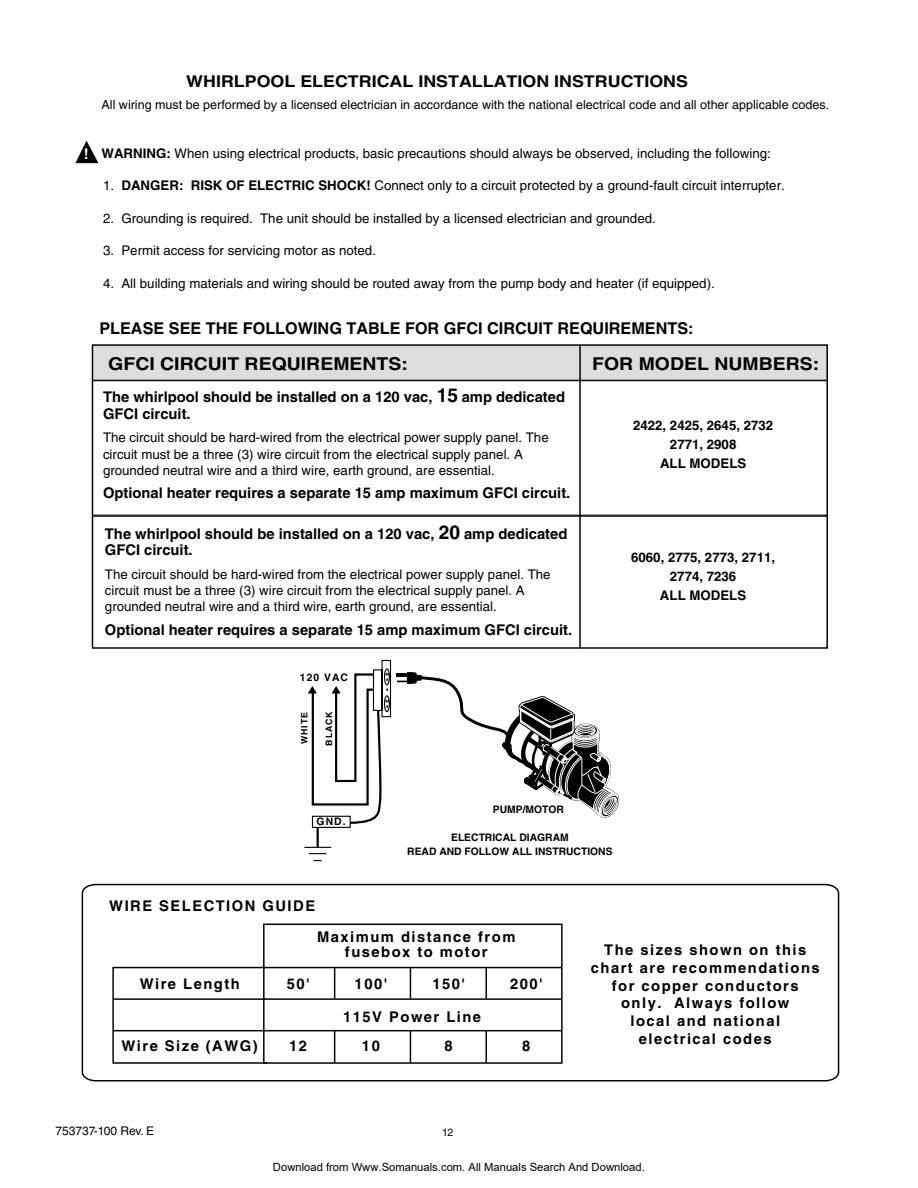
<style>
.page{position:relative;width:918px;height:1188px;background:#fff}
.page>*{position:absolute;margin:0;border:0;box-sizing:border-box;transform-origin:0 0}
.t1{font:700 17.7px "Helvetica LT Std";color:#000;scale:1.1 1}
.t2{font:700 16.2px "Helvetica LT Std";color:#000}
.t3{font:700 16.2px "Helvetica LT Std";color:#000;scale:1.1 1}
.t4{font:700 14.7px/16.2px "Helvetica LT Std";color:#000}
.t5{font:700 14.7px/17.7px "Helvetica LT Std";letter-spacing:.1em;color:#000;text-align:center}
.t6{font:700 14.7px "Helvetica LT Std";color:#fff}
.t7{font:13.35px/16.2px "Helvetica LT Std";color:#000}
.t8{font:700 13.35px/19.2px "Helvetica LT Std";color:#000;text-align:center}
.t9{font:12.6px "Helvetica LT Std";color:#000}
.t10{font:12px "Helvetica LT Std";color:#000}
.t11{font:11.25px "Arial";color:#000}
.t12{font:10.5px "Helvetica LT Std";color:#000}
.t13{font:700 10.35px/13.4px "Helvetica LT Std";color:#000;text-align:center}
.t14{font:700 8.85px "Helvetica LT Std";letter-spacing:.1em;color:#000}
.s1{font-weight:700}
.s2{font-size:19.2px}
</style>
<div class="page">
<div style="left:92px;top:345px;width:736px;height:35px;background:#dcddde"></div>
<div style="left:312px;top:816px;width:39px;height:12px;border:1px solid #000"></div>
<hr style="left:317px;top:827px;width:2px;height:20px;background:#000">
<svg style="left:304px;top:847px;width:27px;height:7px"></svg>
<svg style="left:308px;top:659px;width:312px;height:166px"></svg>
<svg style="left:81px;top:883px;width:759px;height:199px"></svg>
<svg style="left:111px;top:923px;width:452px;height:142px"></svg>
<hr style="left:334px;top:968px;width:1px;height:31px;background:#000">
<hr style="left:410px;top:968px;width:1px;height:31px;background:#000">
<hr style="left:486px;top:968px;width:1px;height:31px;background:#000">
<hr style="left:334px;top:1030px;width:1px;height:33px;background:#000">
<hr style="left:410px;top:1031px;width:1px;height:32px;background:#000">
<hr style="left:486px;top:1031px;width:1px;height:32px;background:#000">
<svg style="left:75px;top:141px;width:23px;height:22px"></svg>
<hr style="left:579px;top:345px;width:2px;height:303px;background:#000">
<hr style="left:92px;top:380px;width:735px;height:1px;background:#000">
<hr style="left:92px;top:515px;width:735px;height:1px;background:#000">
<hr style="left:92px;top:516px;width:735px;height:1px;background:#000">
<p class="t6" style="left:84px;top:145px;width:6px">!</p>
<p class="t3" style="left:186px;top:71px;width:458px">WHIRLPOOL ELECTRICAL INSTALLATION INSTRUCTIONS</p>
<p class="t9" style="left:102px;top:98px;width:729px">All wiring must be performed by a licensed electrician in accordance with the national electrical code and all other applicable codes.</p>
<p class="t7" style="left:102px;top:145px;width:671px"><span class="s1">WARNING:</span> When using electrical products, basic precautions should always be observed, including the following:</p>
<p class="t7" style="left:103px;top:178px;width:683px">1. <span class="s1">DANGER: RISK OF ELECTRIC SHOCK!</span> Connect only to a circuit protected by a ground-fault circuit interrupter.</p>
<p class="t7" style="left:103px;top:210px;width:554px">2. Grounding is required. The unit should be installed by a licensed electrician and grounded.</p>
<p class="t7" style="left:103px;top:243px;width:275px">3. Permit access for servicing motor as noted.</p>
<p class="t7" style="left:103px;top:275px;width:613px">4. All building materials and wiring should be routed away from the pump body and heater (if equipped).</p>
<p class="t2" style="left:99px;top:319px;width:596px">PLEASE SEE THE FOLLOWING TABLE FOR GFCI CIRCUIT REQUIREMENTS:</p>
<h1 class="t1" style="left:108px;top:353px;width:274px">GFCI CIRCUIT REQUIREMENTS:</h1>
<h1 class="t1" style="left:592px;top:353px;width:208px">FOR MODEL NUMBERS:</h1>
<p class="t4" style="left:103px;top:389px;width:464px">The whirlpool should be installed on a 120 vac, <span class="s2">15</span> amp dedicated<br>GFCI circuit.</p>
<p class="t7" style="left:103px;top:429px;width:447px">The circuit should be hard-wired from the electrical power supply panel. The circuit must be a three (3) wire circuit from the electrical supply panel. A grounded neutral wire and a third wire, earth ground, are essential.</p>
<p class="t4" style="left:103px;top:485px;width:469px">Optional heater requires a separate 15 amp maximum GFCI circuit.</p>
<p class="t4" style="left:105px;top:526px;width:464px">The whirlpool should be installed on a 120 vac, <span class="s2">20</span> amp dedicated<br>GFCI circuit.</p>
<p class="t7" style="left:105px;top:566px;width:447px">The circuit should be hard-wired from the electrical power supply panel. The circuit must be a three (3) wire circuit from the electrical supply panel. A grounded neutral wire and a third wire, earth ground, are essential.</p>
<p class="t4" style="left:105px;top:622px;width:469px">Optional heater requires a separate 15 amp maximum GFCI circuit.</p>
<p class="t8" style="left:633px;top:415px;width:142px">2422, 2425, 2645, 2732<br>2771, 2908<br>ALL MODELS</p>
<p class="t8" style="left:631px;top:548px;width:145px">6060, 2775, 2773, 2711,<br>2774, 7236<br>ALL MODELS</p>
<p class="t13" style="left:300px;top:671px;width:50px">120 VAC</p>
<p class="t14" style="left:299px;top:744px;width:34px;rotate:-90deg">WHITE</p>
<p class="t14" style="left:324px;top:746px;width:36px;rotate:-90deg">BLACK</p>
<p class="t13" style="left:317px;top:815px;width:30px">GND.</p>
<p class="t5" style="left:109px;top:896px;width:207px">WIRE SELECTION GUIDE</p>
<p class="t13" style="left:493px;top:803px;width:73px">PUMP/MOTOR</p>
<p class="t13" style="left:407px;top:831px;width:207px">ELECTRICAL DIAGRAM<br>READ AND FOLLOW ALL INSTRUCTIONS</p>
<p class="t5" style="left:317px;top:929px;width:200px;line-height:14.7px">Maximum distance from fusebox to motor</p>
<p class="t5" style="left:140px;top:975px;width:101px">Wire Length</p>
<p class="t4" style="left:287px;top:976px;width:24px">50'</p>
<p class="t4" style="left:355px;top:976px;width:34px">100'</p>
<p class="t5" style="left:343px;top:1007px;width:139px">115V Power Line</p>
<p class="t4" style="left:432px;top:976px;width:34px">150'</p>
<p class="t4" style="left:510px;top:976px;width:34px">200'</p>
<p class="t5" style="left:121px;top:1037px;width:138px">Wire Size (AWG)</p>
<p class="t4" style="left:289px;top:1038px;width:19px">12</p>
<p class="t4" style="left:362px;top:1038px;width:19px">10</p>
<p class="t4" style="left:445px;top:1038px;width:10px">8</p>
<p class="t4" style="left:522px;top:1038px;width:10px">8</p>
<p class="t5" style="left:591px;top:941px;width:230px">The sizes shown on this chart are recommendations for copper conductors only. Always follow<br>local and national electrical codes</p>
<p class="t10" style="left:56px;top:1124px;width:100px">753737-100 Rev. E</p>
<p class="t12" style="left:442px;top:1127px;width:13px">12</p>
<p class="t11" style="left:273px;top:1160px;width:373px">Download from Www.Somanuals.com. All Manuals Search And Download.</p>
</div>
